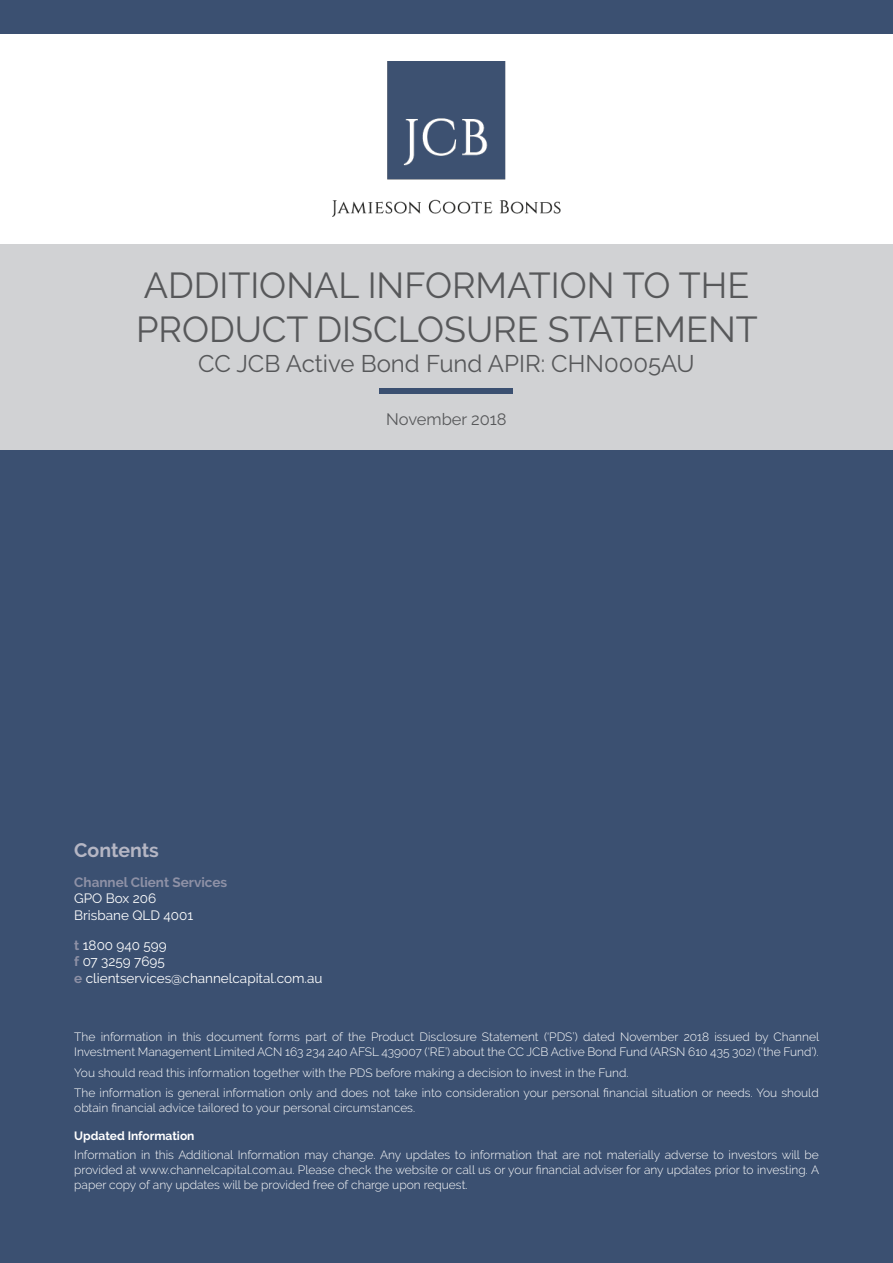
<style>
.page{position:relative;width:893px;height:1263px;background:#fff}
.page>*{position:absolute;margin:0;border:0;box-sizing:border-box;transform-origin:0 0}
.t1{font:36px/43.2px "Raleway";color:#57585a}
.t2{font:24px "Raleway";color:#57585a}
.Contents{font:700 19.5px "Raleway";color:#b5b6c4}
.t3{font:16.5px "Raleway";color:#57585a}
.Body{font:13.5px/16.5px "Raleway";color:#fff}
.Contents-2{font:13.5px/16.5px "Raleway";color:#fff}
.Intro_Disclaimer{font:300 12px/15px "Raleway";color:#fff}
.Intro_Disclaimer_Las{font:300 12px/15px "Raleway";color:#fff}
.Intro_Disclaimer_Sub{font:700 12px "Raleway";color:#fff}
.s1{font-weight:700;color:#8e91a6}
</style>
<div class="page">
<div style="left:0;top:253px;width:893px;height:1010px;background:#3b5071"></div>
<div style="left:0;top:0;width:893px;height:33px;background:#3b5071"></div>
<div style="left:0;top:245px;width:893px;height:205px;background:#d1d2d4"></div>
<div style="left:379px;top:388px;width:134px;height:5px;background:#3b5071"></div>
<img style="left:333px;top:62px;width:227px;height:154px">
<p class="t1" style="left:136px;top:264px;width:623px">ADDITIONAL INFORMATION TO THE<br>PRODUCT DISCLOSURE STATEMENT</p>
<p class="t2" style="left:198px;top:349px;width:498px">CC JCB Active Bond Fund APIR: CHN0005AU</p>
<p class="t3" style="left:386px;top:410px;width:122px">November 2018</p>
<p class="Contents" style="left:74px;top:839px;width:86px">Contents</p>
<p class="Contents-2" style="left:74px;top:874px;width:155px"><span class="s1">Channel Client Services<br></span>GPO Box 206<br>Brisbane QLD 4001</p>
<p class="Body" style="left:74px;top:937px;width:250px"><span class="s1">t</span> 1800 940 599<br><span class="s1">f</span> 07 3259 7695<br><span class="s1">e</span> clientservices@channelcapital.com.au</p>
<p class="Intro_Disclaimer" style="left:74px;top:1029px;width:746px">The information in this document forms part of the Product Disclosure Statement (‘PDS’) dated November 2018 issued by Channel<br>Investment Management Limited ACN 163 234 240 AFSL 439007 (‘RE’) about the CC JCB Active Bond Fund (ARSN 610 435 302) (‘the Fund’).</p>
<p class="Intro_Disclaimer" style="left:74px;top:1065px;width:556px">You should read this information together with the PDS before making a decision to invest in the Fund.</p>
<p class="Intro_Disclaimer_Las" style="left:74px;top:1085px;width:746px">The information is general information only and does not take into consideration your personal financial situation or needs. You should obtain financial advice tailored to your personal circumstances.</p>
<p class="Intro_Disclaimer_Sub" style="left:74px;top:1129px;width:122px">Updated Information</p>
<p class="Intro_Disclaimer" style="left:74px;top:1147px;width:746px;text-align:justify">Information in this Additional Information may change. Any updates to information that are not materially adverse to investors will be provided at www.channelcapital.com.au. Please check the website or call us or your financial adviser for any updates prior to investing. A paper copy of any updates will be provided free of charge upon request.</p>
</div>
